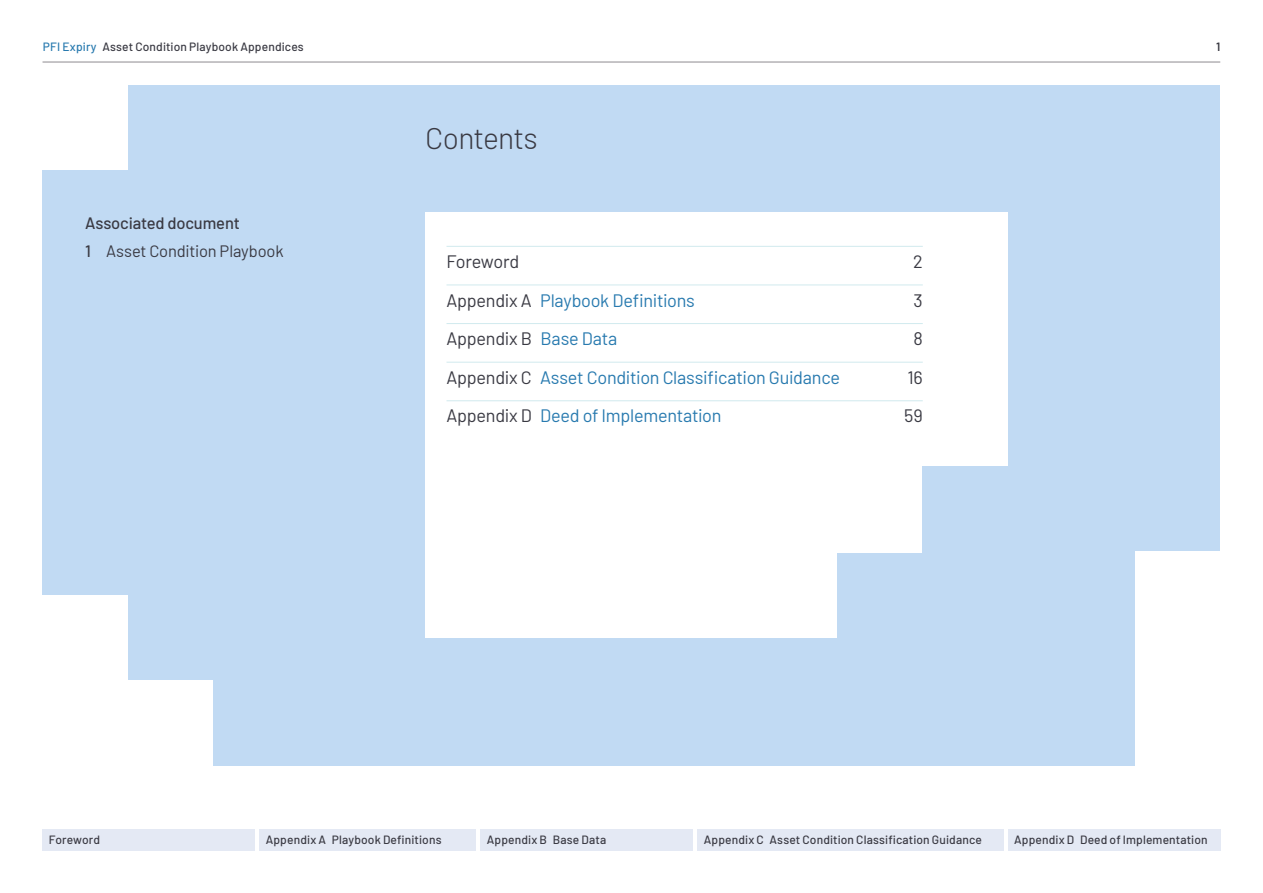
<style>
.page{position:relative;width:1263px;height:893px;background:#fff}
.page>*{position:absolute;margin:0;border:0;box-sizing:border-box;transform-origin:0 0}
.IPA_Heading_light_20_UNLINKED{font:300 30px "Barlow";letter-spacing:-.025em;color:#3a3a43}
.Contents__light_12{font:18px "Barlow";letter-spacing:-.015em;color:#287aaf}
.Contents__light_12-2{font:18px "Barlow";letter-spacing:-.015em;color:#3a3a43}
.IPA_text_reg_11{font:16.5px "Barlow";letter-spacing:-.01em;color:#3a3a43}
.IPA_text_reg_11-2{font:500 16.5px "Barlow";letter-spacing:-.01em;color:#3a3a43}
.t1{font:500 12px "Barlow";letter-spacing:.01em;color:#3a3a43}
.t2{font:600 12px "Barlow";color:#3a3a43}
.s1{color:#287aaf}
.s2{font-weight:500}
.s3{color:#3a3a43}
</style>
<div class="page">
<div style="left:43px;top:85px;width:1177px;height:680px;background:#c1daf3"></div>
<div style="left:1135px;top:551px;width:85px;height:257px;background:#fff"></div>
<div style="left:38px;top:595px;width:90px;height:213px;background:#fff"></div>
<div style="left:38px;top:81px;width:90px;height:89px;background:#fff"></div>
<div style="left:128px;top:680px;width:85px;height:128px;background:#fff"></div>
<hr style="left:43px;top:62px;width:1177px;height:1px;background:#8e8a90">
<div style="left:425px;top:213px;width:582px;height:425px;background:#fff"></div>
<hr style="left:446px;top:246px;width:477px;height:1px;background:#d1eaee">
<hr style="left:446px;top:285px;width:477px;height:1px;background:#d1eaee">
<hr style="left:446px;top:323px;width:477px;height:1px;background:#d1eaee">
<hr style="left:446px;top:362px;width:477px;height:1px;background:#d1eaee">
<hr style="left:446px;top:400px;width:477px;height:1px;background:#d1eaee">
<div style="left:923px;top:466px;width:89px;height:299px;background:#c1daf3"></div>
<div style="left:838px;top:553px;width:85px;height:212px;background:#c1daf3"></div>
<div style="left:43px;top:829px;width:212px;height:21px;background:#e4e9f4"></div>
<div style="left:259px;top:829px;width:217px;height:21px;background:#e4e9f4"></div>
<div style="left:480px;top:829px;width:213px;height:21px;background:#e4e9f4"></div>
<div style="left:697px;top:829px;width:306px;height:21px;background:#e4e9f4"></div>
<div style="left:1008px;top:829px;width:212px;height:21px;background:#e4e9f4"></div>
<p class="t1" style="left:43px;top:38px;width:263px"><span class="s1">PFI Expiry</span> Asset Condition Playbook Appendices</p>
<p class="t2" style="left:1216px;top:38px;width:6px">1</p>
<p class="IPA_text_reg_11-2" style="left:85px;top:211px;width:156px">Associated document</p>
<p class="IPA_text_reg_11" style="left:85px;top:239px;width:200px"><span class="s2">1</span> Asset Condition Playbook</p>
<p class="IPA_Heading_light_20_UNLINKED" style="left:425px;top:116px;width:114px">Contents</p>
<p class="Contents__light_12-2" style="left:446px;top:248px;width:74px">Foreword</p>
<p class="Contents__light_12-2" style="left:913px;top:248px;width:11px">2</p>
<p class="Contents__light_12" style="left:446px;top:287px;width:250px"><span class="s3">Appendix A</span> Playbook Definitions</p>
<p class="Contents__light_12-2" style="left:913px;top:287px;width:11px">3</p>
<p class="Contents__light_12-2" style="left:446px;top:326px;width:172px">Appendix B <span class="s1">Base Data</span></p>
<p class="Contents__light_12-2" style="left:913px;top:326px;width:11px">8</p>
<p class="Contents__light_12" style="left:446px;top:364px;width:395px"><span class="s3">Appendix C</span> Asset Condition Classification Guidance</p>
<p class="Contents__light_12-2" style="left:907px;top:364px;width:17px">16</p>
<p class="Contents__light_12" style="left:446px;top:403px;width:276px"><span class="s3">Appendix D</span> Deed of Implementation</p>
<p class="Contents__light_12-2" style="left:904px;top:403px;width:20px">59</p>
<p class="t1" style="left:49px;top:831px;width:53px">Foreword</p>
<p class="t1" style="left:266px;top:831px;width:177px">Appendix A Playbook Definitions</p>
<p class="t1" style="left:487px;top:831px;width:121px">Appendix B Base Data</p>
<p class="t1" style="left:704px;top:831px;width:280px">Appendix C Asset Condition Classification Guidance</p>
<p class="t1" style="left:1014px;top:831px;width:195px">Appendix D Deed of Implementation</p>
</div>
